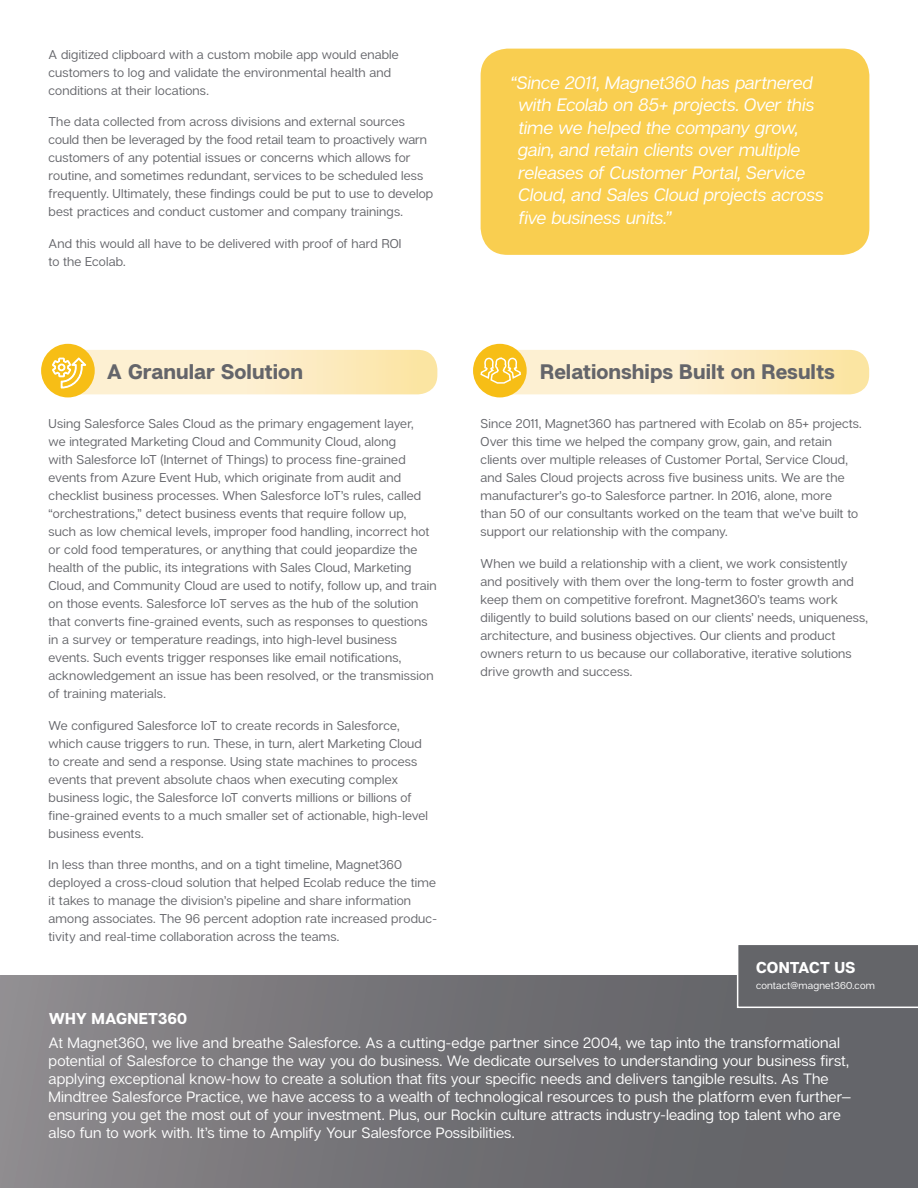
<style>
.page{position:relative;width:918px;height:1188px;background:#fff}
.page>*{position:absolute;margin:0;border:0;box-sizing:border-box;transform-origin:0 0}
.t1{font:800 21px "Articulat CF";color:#64656a}
.t2{font:italic 500 18px/22.5px "Articulat CF";letter-spacing:-.005em;color:#fff}
.t3{font:800 15.75px "Articulat CF";letter-spacing:.005em;color:#fff}
.t4{font:500 15px/18px "Articulat CF";letter-spacing:.005em;color:#fff}
.t5{font:500 12.75px/18px "Articulat CF";letter-spacing:.015em;color:#64656a}
.t6{font:500 10.2px "Articulat CF";letter-spacing:.015em;color:#fff}
</style>
<div class="page">
<svg style="left:55px;top:350px;width:382px;height:44px;background:#fcecc4"></svg>
<svg style="left:490px;top:350px;width:379px;height:44px;background:#fcecc4"></svg>
<div style="left:42px;top:345px;width:52px;height:51px;background:#f7be16;border-radius:50%"></div>
<div style="left:41px;top:344px;width:54px;height:53px;border:2px solid #f7be16;border-radius:50%"></div>
<svg style="left:52px;top:358px;width:34px;height:30px"></svg>
<div style="left:474px;top:345px;width:51px;height:51px;background:#f7be16;border-radius:50%"></div>
<div style="left:473px;top:344px;width:54px;height:53px;border:2px solid #f7be16;border-radius:50%"></div>
<svg style="left:480px;top:352px;width:42px;height:33px"></svg>
<div style="left:481px;top:49px;width:388px;height:206px;background:#f9ce50;border-radius:27px"></div>
<div style="left:0;top:976px;width:918px;height:212px;background:linear-gradient(to right,#8a878a,#5c5e62)"></div>
<div style="left:737px;top:945px;width:181px;height:63px;background:#646569"></div>
<p class="t5" style="left:49px;top:46px;width:352px">A digitized clipboard with a custom mobile app would enable customers to log and validate the environmental health and conditions at their locations.</p>
<p class="t5" style="left:49px;top:113px;width:386px">The data collected from across divisions and external sources could then be leveraged by the food retail team to proactively warn customers of any potential issues or concerns which allows for routine, and sometimes redundant, services to be scheduled less frequently. Ultimately, these findings could be put to use to develop best practices and conduct customer and company trainings.</p>
<p class="t5" style="left:49px;top:235px;width:354px">And this would all have to be delivered with proof of hard ROI to the Ecolab.</p>
<p class="t2" style="left:518px;top:72px;width:307px;text-indent:-8px">“Since 2011, Magnet360 has partnered with Ecolab on 85+ projects. Over this time we helped the company grow, gain, and retain clients over multiple releases of Customer Portal, Service Cloud, and Sales Cloud projects across five business units.”</p>
<p class="t1" style="left:107px;top:358px;width:198px">A Granular Solution</p>
<p class="t1" style="left:540px;top:358px;width:296px">Relationships Built on Results</p>
<p class="t5" style="left:49px;top:415px;width:390px">Using Salesforce Sales Cloud as the primary engagement layer,<br>we integrated Marketing Cloud and Community Cloud, along<br>with Salesforce IoT (Internet of Things) to process fine-grained events from Azure Event Hub, which originate from audit and checklist business processes. When Salesforce IoT’s rules, called “orchestrations,” detect business events that require follow up, such as low chemical levels, improper food handling, incorrect hot or cold food temperatures, or anything that could jeopardize the health of the public, its integrations with Sales Cloud, Marketing Cloud, and Community Cloud are used to notify, follow up, and train on those events. Salesforce IoT serves as the hub of the solution that converts fine-grained events, such as responses to questions in a survey or temperature readings, into high-level business events. Such events trigger responses like email notifications, acknowledgement an issue has been resolved, or the transmission of training materials.</p>
<p class="t5" style="left:49px;top:717px;width:381px">We configured Salesforce IoT to create records in Salesforce, which cause triggers to run. These, in turn, alert Marketing Cloud to create and send a response. Using state machines to process events that prevent absolute chaos when executing complex business logic, the Salesforce IoT converts millions or billions of fine-grained events to a much smaller set of actionable, high-level business events.</p>
<p class="t5" style="left:49px;top:856px;width:390px">In less than three months, and on a tight timeline, Magnet360 deployed a cross-cloud solution that helped Ecolab reduce the time it takes to manage the division’s pipeline and share information among associates. The 96 percent adoption rate increased produc&shy;tivity and real-time collaboration across the teams.</p>
<p class="t5" style="left:481px;top:415px;width:383px">Since 2011, Magnet360 has partnered with Ecolab on 85+ projects.<br>Over this time we helped the company grow, gain, and retain clients over multiple releases of Customer Portal, Service Cloud, and Sales Cloud projects across five business units. We are the manufacturer’s go-to Salesforce partner. In 2016, alone, more<br>than 50 of our consultants worked on the team that we’ve built to support our relationship with the company.</p>
<p class="t5" style="left:481px;top:555px;width:389px">When we build a relationship with a client, we work consistently and positively with them over the long-term to foster growth and keep them on competitive forefront. Magnet360’s teams work diligently to build solutions based on our clients’ needs, uniqueness, architecture, and business objectives. Our clients and product owners return to us because our collaborative, iterative solutions drive growth and success.</p>
<p class="t3" style="left:756px;top:958px;width:101px">CONTACT US</p>
<p class="t6" style="left:756px;top:979px;width:120px">contact@magnet360.com</p>
<p class="t3" style="left:49px;top:1008px;width:140px">WHY MAGNET360</p>
<p class="t4" style="left:49px;top:1034px;width:804px">At Magnet360, we live and breathe Salesforce. As a cutting-edge partner since 2004, we tap into the transformational potential of Salesforce to change the way you do business. We dedicate ourselves to understanding your business first, applying exceptional know-how to create a solution that fits your specific needs and delivers tangible results. As The Mindtree Salesforce Practice, we have access to a wealth of technological resources to push the platform even further— ensuring you get the most out of your investment. Plus, our Rockin culture attracts industry-leading top talent who are also fun to work with. It’s time to Amplify Your Salesforce Possibilities.</p>
</div>
